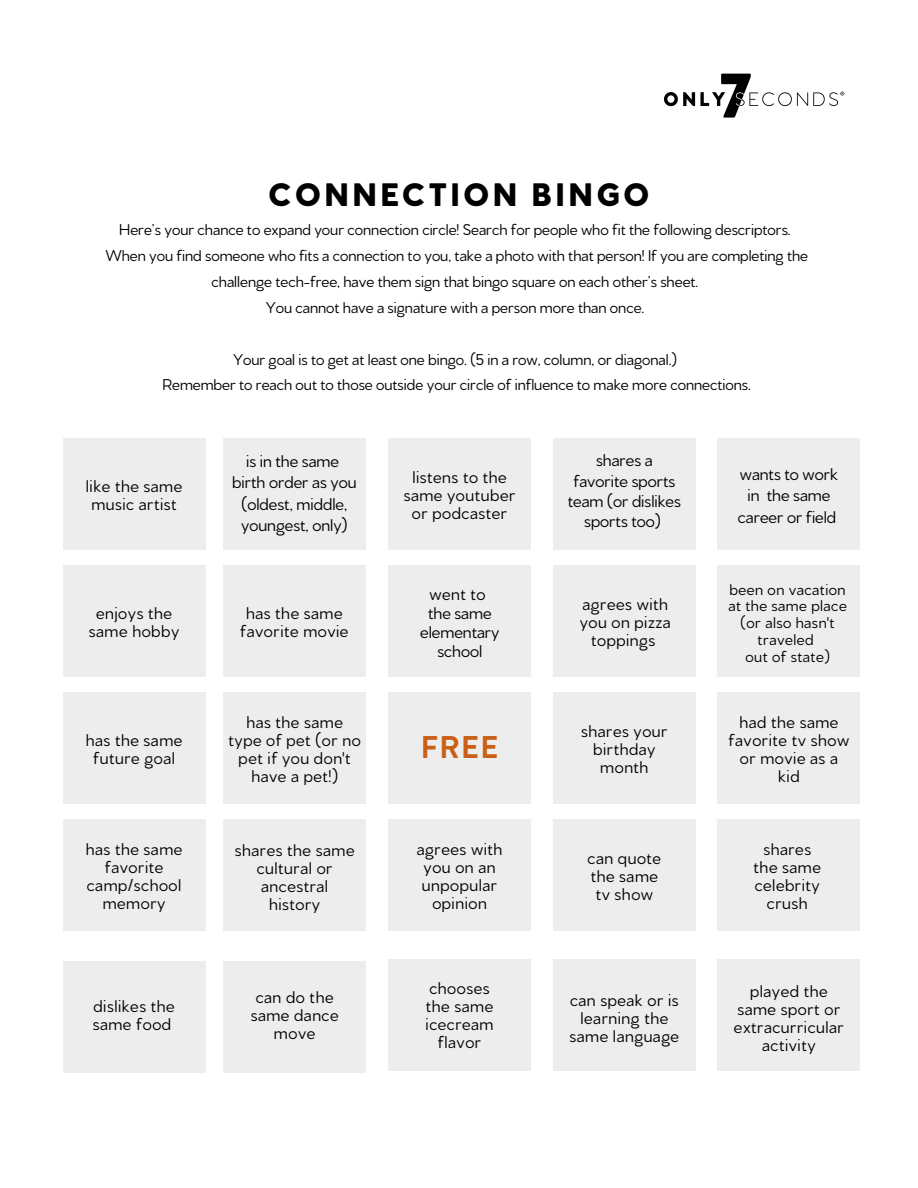
<style>
.page{position:relative;width:918px;height:1188px;background:#fff}
.page>*{position:absolute;margin:0;border:0;box-sizing:border-box;transform-origin:0 0}
.t1{font:900 34.35px "Venti CF";letter-spacing:.105em;color:#000}
.t2{font:700 31.35px "Brandon Grotesque";color:#ca6015}
.t3{font:17.85px/18px "Venti CF";letter-spacing:.03em;color:#000;text-align:center}
.t4{font:17.85px/21.3px "Venti CF";color:#000;text-align:center}
.t5{font:16.5px/25.8px "Venti CF";color:#000;text-align:center}
.t6{font:16.35px/16.8px "Venti CF";letter-spacing:.03em;color:#000;text-align:center}
</style>
<div class="page">
<div style="left:63px;top:438px;width:142px;height:112px;background:#ededed"></div>
<div style="left:63px;top:565px;width:142px;height:112px;background:#ededed"></div>
<div style="left:63px;top:692px;width:142px;height:112px;background:#ededed"></div>
<div style="left:63px;top:820px;width:142px;height:111px;background:#ededed"></div>
<div style="left:63px;top:961px;width:142px;height:112px;background:#ededed"></div>
<div style="left:223px;top:438px;width:143px;height:112px;background:#ededed"></div>
<div style="left:223px;top:565px;width:143px;height:112px;background:#ededed"></div>
<div style="left:223px;top:692px;width:143px;height:112px;background:#ededed"></div>
<div style="left:223px;top:820px;width:143px;height:111px;background:#ededed"></div>
<div style="left:223px;top:961px;width:143px;height:112px;background:#ededed"></div>
<div style="left:388px;top:438px;width:143px;height:112px;background:#ededed"></div>
<div style="left:388px;top:565px;width:143px;height:112px;background:#ededed"></div>
<div style="left:388px;top:692px;width:143px;height:112px;background:#ededed"></div>
<div style="left:388px;top:820px;width:143px;height:111px;background:#ededed"></div>
<div style="left:388px;top:959px;width:143px;height:111px;background:#ededed"></div>
<div style="left:553px;top:438px;width:143px;height:112px;background:#ededed"></div>
<div style="left:553px;top:565px;width:143px;height:112px;background:#ededed"></div>
<div style="left:553px;top:692px;width:143px;height:112px;background:#ededed"></div>
<div style="left:553px;top:820px;width:143px;height:111px;background:#ededed"></div>
<div style="left:553px;top:959px;width:143px;height:111px;background:#ededed"></div>
<div style="left:717px;top:438px;width:143px;height:112px;background:#ededed"></div>
<div style="left:717px;top:565px;width:143px;height:112px;background:#ededed"></div>
<div style="left:717px;top:692px;width:143px;height:112px;background:#ededed"></div>
<div style="left:717px;top:820px;width:143px;height:111px;background:#ededed"></div>
<div style="left:717px;top:959px;width:143px;height:111px;background:#ededed"></div>
<img style="left:664px;top:73px;width:181px;height:45px">
<h1 class="t1" style="left:269px;top:171px;width:382px">CONNECTION BINGO</h1>
<p class="t5" style="left:105px;top:215px;width:704px">Here’s your chance to expand your connection circle! Search for people who fit the following descriptors.<br>When you find someone who fits a connection to you, take a photo with that person! If you are completing the challenge tech-free, have them sign that bingo square on each other’s sheet.<br>You cannot have a signature with a person more than once.</p>
<p class="t5" style="left:162px;top:345px;width:590px">Your goal is to get at least one bingo. (5 in a row, column, or diagonal.)<br>Remember to reach out to those outside your circle of influence to make more connections.</p>
<p class="t3" style="left:86px;top:475px;width:98px">like the same music artist</p>
<p class="t3" style="left:89px;top:602px;width:92px">enjoys the same hobby</p>
<p class="t3" style="left:86px;top:729px;width:98px">has the same future goal</p>
<p class="t3" style="left:86px;top:839px;width:98px">has the same favorite camp/school memory</p>
<p class="t3" style="left:93px;top:996px;width:83px;text-align:left">dislikes the same food</p>
<p class="t4" style="left:232px;top:449px;width:126px">is in the same birth order as you (oldest, middle, youngest, only)</p>
<p class="t3" style="left:240px;top:602px;width:110px">has the same favorite movie</p>
<p class="t3" style="left:229px;top:711px;width:134px">has the same type of pet (or no pet if you don't have a pet!)</p>
<p class="t3" style="left:235px;top:839px;width:121px">shares the same cultural or ancestral history</p>
<p class="t3" style="left:251px;top:987px;width:89px">can do the same dance move</p>
<p class="t3" style="left:404px;top:466px;width:113px">listens to the same youtuber or podcaster</p>
<p class="t4" style="left:420px;top:582px;width:81px;line-height:19.2px">went to the same elementary school</p>
<h2 class="t2" style="left:420px;top:725px;width:80px">FREE</h2>
<p class="t3" style="left:417px;top:839px;width:87px">agrees with you on an unpopular opinion</p>
<p class="t3" style="left:426px;top:978px;width:70px">chooses the same icecream flavor</p>
<p class="t4" style="left:568px;top:448px;width:115px;line-height:20.2px">shares a favorite sports team (or dislikes sports too)</p>
<p class="t3" style="left:580px;top:593px;width:93px">agrees with you on pizza toppings</p>
<p class="t3" style="left:581px;top:720px;width:88px">shares your birthday month</p>
<p class="t3" style="left:588px;top:848px;width:75px;text-align:left">can quote the same tv show</p>
<p class="t3" style="left:570px;top:989px;width:111px">can speak or is learning the same language</p>
<p class="t4" style="left:738px;top:462px;width:102px">wants to work in the same career or field</p>
<p class="t6" style="left:728px;top:579px;width:120px">been on vacation at the same place (or also hasn't traveled<br>out of state)</p>
<p class="t3" style="left:729px;top:711px;width:122px">had the same favorite tv show or movie as a kid</p>
<p class="t3" style="left:754px;top:839px;width:69px">shares the same celebrity crush</p>
<p class="t3" style="left:734px;top:980px;width:111px">played the same sport or extracurricular activity</p>
</div>
